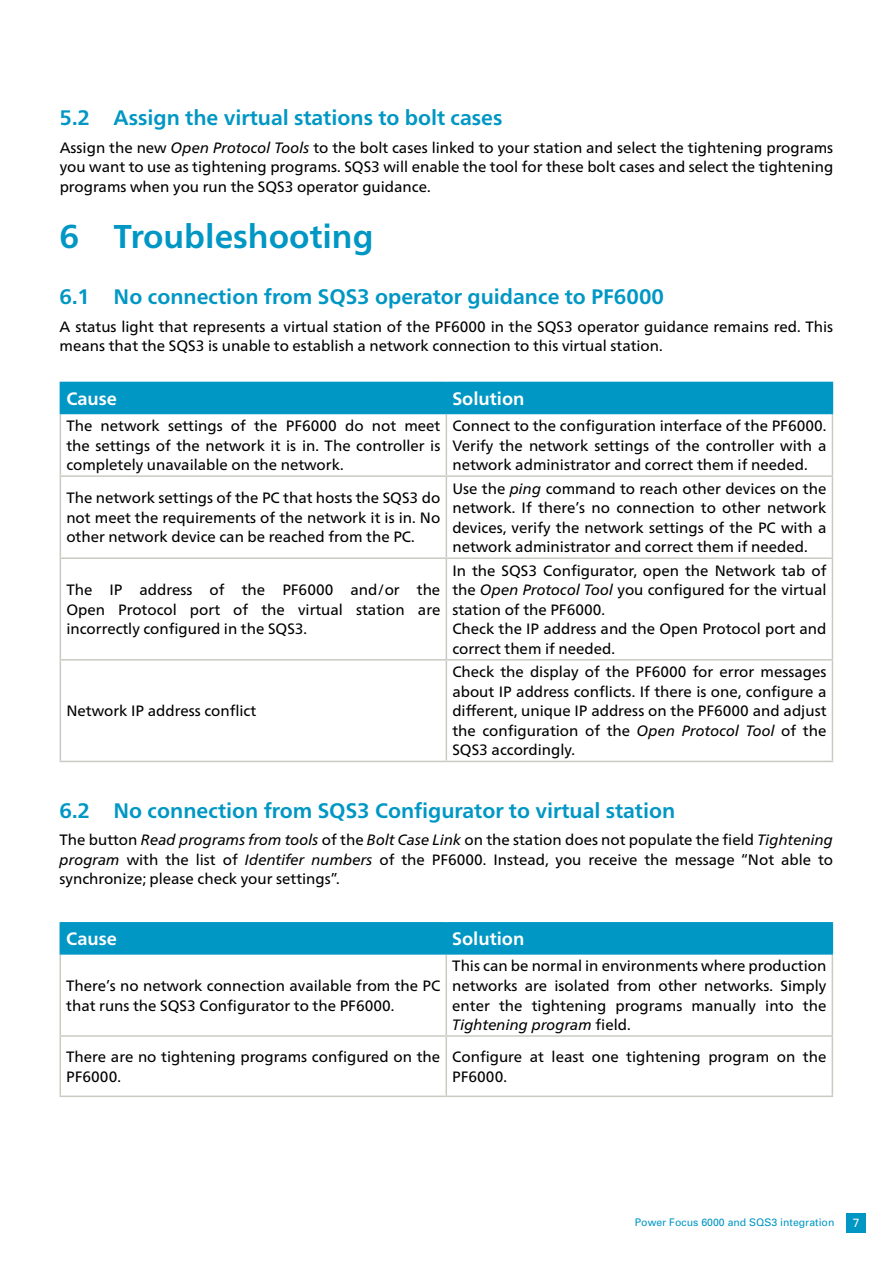
<style>
.page{position:relative;width:893px;height:1263px;background:#fff}
.page>*{position:absolute;margin:0;border:0;box-sizing:border-box;transform-origin:0 0}
.t1{font:700 33px "Neue Frutiger World";color:#0097c4}
.t2{font:700 21px "Neue Frutiger World";color:#0097c4}
.t3{font:700 18px "Neue Frutiger World";color:#fff}
.t4{font:15px/19.5px "Neue Frutiger World";color:#000;text-align:justify}
.t5{font:12px "Univers";color:#fff}
.t6{font:10.5px "Univers";color:#0097c4}
.s1{font-style:italic}
</style>
<div class="page">
<div style="left:846px;top:1213px;width:20px;height:19px;background:#0097c4"></div>
<div style="left:61px;top:383px;width:771px;height:30px;background:#0097c4"></div>
<hr style="left:60px;top:414px;width:1px;height:61px;background:#c8cbc2">
<hr style="left:446px;top:414px;width:1px;height:61px;background:#c8cbc2">
<hr style="left:832px;top:414px;width:1px;height:61px;background:#c8cbc2">
<hr style="left:60px;top:475px;width:386px;height:2px;background:#c8cbc2">
<hr style="left:60px;top:477px;width:1px;height:80px;background:#c8cbc2">
<hr style="left:446px;top:475px;width:387px;height:2px;background:#c8cbc2">
<hr style="left:446px;top:477px;width:1px;height:80px;background:#c8cbc2">
<hr style="left:832px;top:477px;width:1px;height:80px;background:#c8cbc2">
<hr style="left:60px;top:557px;width:386px;height:2px;background:#c8cbc2">
<hr style="left:60px;top:559px;width:1px;height:100px;background:#c8cbc2">
<hr style="left:446px;top:557px;width:387px;height:2px;background:#c8cbc2">
<hr style="left:446px;top:559px;width:1px;height:100px;background:#c8cbc2">
<hr style="left:832px;top:559px;width:1px;height:100px;background:#c8cbc2">
<hr style="left:60px;top:659px;width:386px;height:1px;background:#c8cbc2">
<hr style="left:60px;top:660px;width:1px;height:101px;background:#c8cbc2">
<hr style="left:446px;top:659px;width:387px;height:1px;background:#c8cbc2">
<hr style="left:446px;top:660px;width:1px;height:101px;background:#c8cbc2">
<hr style="left:832px;top:660px;width:1px;height:101px;background:#c8cbc2">
<hr style="left:60px;top:761px;width:386px;height:1px;background:#c8cbc2">
<hr style="left:446px;top:761px;width:387px;height:1px;background:#c8cbc2">
<hr style="left:60px;top:382px;width:386px;height:1px;background:#0097c4">
<hr style="left:60px;top:383px;width:1px;height:30px;background:#0097c4">
<hr style="left:446px;top:382px;width:387px;height:1px;background:#0097c4">
<hr style="left:832px;top:383px;width:1px;height:30px;background:#0097c4">
<hr style="left:60px;top:413px;width:386px;height:1px;background:#0097c4">
<hr style="left:446px;top:413px;width:387px;height:1px;background:#0097c4">
<div style="left:61px;top:923px;width:771px;height:30px;background:#0097c4"></div>
<hr style="left:60px;top:955px;width:1px;height:80px;background:#c8cbc2">
<hr style="left:446px;top:955px;width:1px;height:80px;background:#c8cbc2">
<hr style="left:832px;top:955px;width:1px;height:80px;background:#c8cbc2">
<hr style="left:60px;top:1035px;width:386px;height:2px;background:#c8cbc2">
<hr style="left:60px;top:1037px;width:1px;height:58px;background:#c8cbc2">
<hr style="left:446px;top:1035px;width:387px;height:2px;background:#c8cbc2">
<hr style="left:446px;top:1037px;width:1px;height:58px;background:#c8cbc2">
<hr style="left:832px;top:1037px;width:1px;height:58px;background:#c8cbc2">
<hr style="left:60px;top:1095px;width:386px;height:2px;background:#c8cbc2">
<hr style="left:446px;top:1095px;width:387px;height:2px;background:#c8cbc2">
<hr style="left:60px;top:922px;width:386px;height:1px;background:#0097c4">
<hr style="left:60px;top:923px;width:1px;height:30px;background:#0097c4">
<hr style="left:446px;top:922px;width:387px;height:1px;background:#0097c4">
<hr style="left:832px;top:923px;width:1px;height:30px;background:#0097c4">
<hr style="left:60px;top:953px;width:386px;height:2px;background:#0097c4">
<hr style="left:446px;top:953px;width:387px;height:2px;background:#0097c4">
<h2 class="t2" style="left:60px;top:99px;width:444px">5.2 Assign the virtual stations to bolt cases</h2>
<p class="t4" style="left:60px;top:138px;width:775px">Assign the new <span class="s1">Open Protocol Tools</span> to the bolt cases linked to your station and select the tightening programs you want to use as tightening programs. SQS3 will enable the tool for these bolt cases and select the tightening programs when you run the SQS3 operator guidance.</p>
<h1 class="t1" style="left:60px;top:208px;width:315px">6 Troubleshooting</h1>
<h2 class="t2" style="left:60px;top:278px;width:606px">6.1 No connection from SQS3 operator guidance to PF6000</h2>
<p class="t4" style="left:60px;top:317px;width:775px">A status light that represents a virtual station of the PF6000 in the SQS3 operator guidance remains red. This means that the SQS3 is unable to establish a network connection to this virtual station.</p>
<p class="t3" style="left:66px;top:383px;width:52px">Cause</p>
<p class="t3" style="left:452px;top:383px;width:74px">Solution</p>
<p class="t4" style="left:66px;top:416px;width:376px">The network settings of the PF6000 do not meet the settings of the network it is in. The controller is completely unavailable on the network.</p>
<p class="t4" style="left:452px;top:416px;width:376px">Connect to the configuration interface of the PF6000.<br>Verify the network settings of the controller with a network administrator and correct them if needed.</p>
<p class="t4" style="left:66px;top:489px;width:376px">The network settings of the PC that hosts the SQS3 do not meet the requirements of the network it is in. No other network device can be reached from the PC.</p>
<p class="t4" style="left:452px;top:479px;width:376px">Use the <span class="s1">ping</span> command to reach other devices on the network. If there’s no connection to other network devices, verify the network settings of the PC with a network administrator and correct them if needed.</p>
<p class="t4" style="left:66px;top:581px;width:375px">The IP address of the PF6000 and/or the Open Protocol port of the virtual station are incorrectly configured in the SQS3.</p>
<p class="t4" style="left:452px;top:561px;width:376px;text-align:left">In the SQS3 Configurator, open the Network tab of the <span class="s1">Open Protocol Tool</span> you configured for the virtual station of the PF6000.<br>Check the IP address and the Open Protocol port and correct them if needed.</p>
<p class="t4" style="left:66px;top:702px;width:191px">Network IP address conflict</p>
<p class="t4" style="left:452px;top:663px;width:376px">Check the display of the PF6000 for error messages about IP address conflicts. If there is one, configure a different, unique IP address on the PF6000 and adjust the configuration of the <span class="s1">Open Protocol Tool</span> of the SQS3 accordingly.</p>
<h2 class="t2" style="left:60px;top:792px;width:617px">6.2 No connection from SQS3 Configurator to virtual station</h2>
<p class="t4" style="left:60px;top:831px;width:775px">The button <span class="s1">Read programs from tools</span> of the <span class="s1">Bolt Case Link</span> on the station does not populate the field <span class="s1">Tightening program</span> with the list of <span class="s1">Identifer numbers</span> of the PF6000. Instead, you receive the message “Not able to synchronize; please check your settings”.</p>
<p class="t3" style="left:66px;top:923px;width:52px">Cause</p>
<p class="t3" style="left:452px;top:923px;width:74px">Solution</p>
<p class="t4" style="left:66px;top:976px;width:376px">There’s no network connection available from the PC that runs the SQS3 Configurator to the PF6000.</p>
<p class="t4" style="left:452px;top:957px;width:376px">This can be normal in environments where production networks are isolated from other networks. Simply enter the tightening programs manually into the <span class="s1">Tightening program</span> field.</p>
<p class="t4" style="left:66px;top:1047px;width:375px">There are no tightening programs configured on the<br>PF6000.</p>
<p class="t4" style="left:452px;top:1047px;width:376px">Configure at least one tightening program on the<br>PF6000.</p>
<p class="t6" style="left:635px;top:1216px;width:201px">Power Focus 6000 and SQS3 integration</p>
<p class="t5" style="left:853px;top:1216px;width:8px">7</p>
</div>
